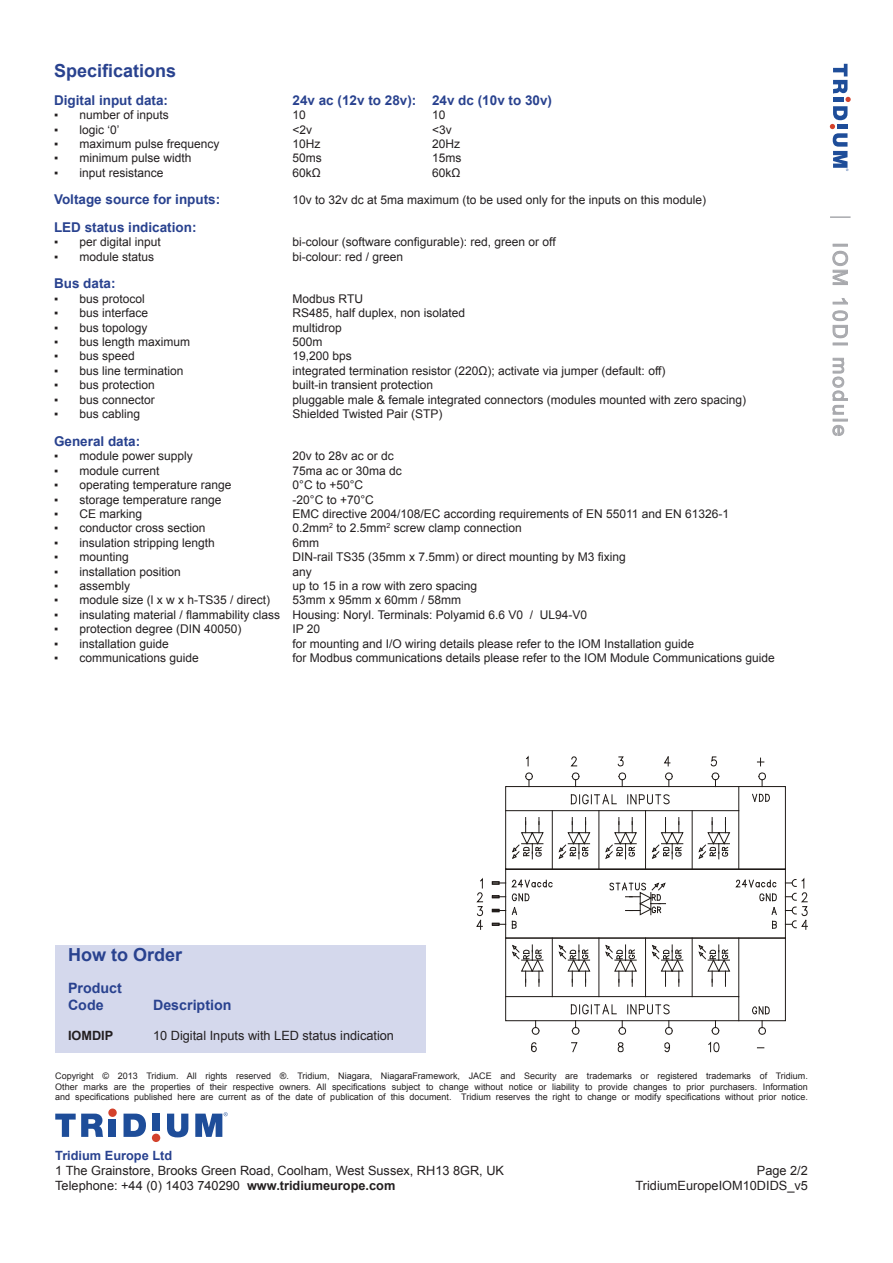
<style>
.page{position:relative;width:893px;height:1263px;background:#fff}
.page>*{position:absolute;margin:0;border:0;box-sizing:border-box;transform-origin:0 0}
.t1{font:19.95px "Arial";letter-spacing:.1em;color:#a8a9ad;scale:1.05 1}
.t2{font:700 18px "Arial";color:#29428f}
.t3{font:700 14.25px "Arial";color:#29428f}
.t4{font:700 13.5px "Arial";color:#29428f}
.t5{font:12.75px "Arial";color:#231f20}
.t6{font:700 12.75px "Arial";color:#29428f}
.t7{font:700 12.75px "Arial";color:#231f20}
.t8{font:12px "Arial";color:#231f20}
.t9{font:9px/10.8px "Arial";color:#231f20;text-align:justify}
.s1{font-weight:700}
</style>
<div class="page">
<svg style="left:55px;top:1113px;width:48px;height:24px"></svg>
<div style="left:109px;top:1120px;width:7px;height:17px;background:#1e4d99"></div>
<svg style="left:124px;top:1113px;width:22px;height:24px"></svg>
<div style="left:152px;top:1113px;width:8px;height:18px;background:#1e4d99"></div>
<svg style="left:167px;top:1113px;width:21px;height:24px"></svg>
<div style="left:108px;top:1108px;width:9px;height:9px;background:#d3422c;border-radius:50%"></div>
<div style="left:152px;top:1134px;width:8px;height:8px;background:#d3422c;border-radius:50%"></div>
<svg style="left:195px;top:1112px;width:33px;height:25px"></svg>
<svg style="left:830px;top:64px;width:21px;height:107px"></svg>
<svg style="left:832px;top:244px;width:16px;height:41px"></svg>
<svg style="left:832px;top:298px;width:16px;height:47px"></svg>
<svg style="left:832px;top:357px;width:16px;height:79px"></svg>
<hr style="left:830px;top:216px;width:20px;height:2px;background:#a8a9ad">
<div style="left:56px;top:945px;width:370px;height:107px;background:#d4d8ec"></div>
<hr style="left:552px;top:938px;width:1px;height:58px;background:#1f1a17">
<hr style="left:599px;top:938px;width:1px;height:58px;background:#1f1a17">
<hr style="left:645px;top:938px;width:1px;height:58px;background:#1f1a17">
<hr style="left:692px;top:938px;width:1px;height:58px;background:#1f1a17">
<hr style="left:738px;top:938px;width:1px;height:58px;background:#1f1a17">
<svg style="left:571px;top:756px;width:6px;height:10px"></svg>
<svg style="left:526px;top:755px;width:3px;height:11px"></svg>
<svg style="left:617px;top:756px;width:7px;height:10px"></svg>
<svg style="left:663px;top:756px;width:8px;height:10px"></svg>
<svg style="left:710px;top:756px;width:7px;height:10px"></svg>
<svg style="left:757px;top:758px;width:7px;height:8px"></svg>
<svg style="left:531px;top:1042px;width:6px;height:10px"></svg>
<svg style="left:572px;top:1042px;width:6px;height:10px"></svg>
<svg style="left:618px;top:1042px;width:6px;height:10px"></svg>
<svg style="left:664px;top:1042px;width:6px;height:10px"></svg>
<svg style="left:708px;top:1041px;width:12px;height:11px"></svg>
<svg style="left:476px;top:877px;width:7px;height:52px"></svg>
<svg style="left:752px;top:1006px;width:18px;height:9px"></svg>
<svg style="left:505px;top:996px;width:234px;height:39px"></svg>
<svg style="left:758px;top:1021px;width:8px;height:14px"></svg>
<svg style="left:492px;top:772px;width:316px;height:214px"></svg>
<p class="t2" style="left:54px;top:59px;width:124px">Specifications</p>
<p class="t4" style="left:54px;top:91px;width:116px">Digital input data:</p>
<p class="t4" style="left:293px;top:91px;width:261px">24v ac (12v to 28v): 24v dc (10v to 30v)</p>
<p class="t8" style="left:54px;top:107px;width:116px">▪ number of inputs</p>
<p class="t8" style="left:292px;top:107px;width:15px">10</p>
<p class="t8" style="left:432px;top:107px;width:15px">10</p>
<p class="t8" style="left:54px;top:122px;width:67px">▪ logic ‘0’</p>
<p class="t8" style="left:292px;top:122px;width:21px">&lt;2v</p>
<p class="t8" style="left:432px;top:122px;width:21px">&lt;3v</p>
<p class="t8" style="left:54px;top:136px;width:167px">▪ maximum pulse frequency</p>
<p class="t8" style="left:292px;top:136px;width:30px">10Hz</p>
<p class="t8" style="left:432px;top:136px;width:30px">20Hz</p>
<p class="t8" style="left:54px;top:150px;width:139px">▪ minimum pulse width</p>
<p class="t8" style="left:292px;top:150px;width:31px">50ms</p>
<p class="t8" style="left:432px;top:150px;width:31px">15ms</p>
<p class="t8" style="left:54px;top:165px;width:111px">▪ input resistance</p>
<p class="t8" style="left:292px;top:165px;width:30px">60kΩ</p>
<p class="t8" style="left:432px;top:165px;width:30px">60kΩ</p>
<p class="t4" style="left:54px;top:190px;width:168px">Voltage source for inputs:</p>
<p class="t8" style="left:292px;top:192px;width:415px">10v to 32v dc at 5ma maximum (to be used only for the inputs on this module)</p>
<p class="t4" style="left:54px;top:218px;width:144px">LED status indication:</p>
<p class="t8" style="left:54px;top:234px;width:108px">▪ per digital input</p>
<p class="t8" style="left:292px;top:234px;width:265px">bi-colour (software configurable): red, green or off</p>
<p class="t8" style="left:54px;top:248px;width:102px">▪ module status</p>
<p class="t8" style="left:292px;top:248px;width:112px">bi-colour: red / green</p>
<p class="t4" style="left:54px;top:275px;width:63px">Bus data:</p>
<p class="t8" style="left:54px;top:291px;width:92px">▪ bus protocol</p>
<p class="t8" style="left:292px;top:291px;width:72px">Modbus RTU</p>
<p class="t8" style="left:54px;top:305px;width:96px">▪ bus interface</p>
<p class="t8" style="left:292px;top:305px;width:174px">RS485, half duplex, non isolated</p>
<p class="t8" style="left:54px;top:320px;width:95px">▪ bus topology</p>
<p class="t8" style="left:292px;top:320px;width:51px">multidrop</p>
<p class="t8" style="left:54px;top:334px;width:138px">▪ bus length maximum</p>
<p class="t8" style="left:292px;top:334px;width:32px">500m</p>
<p class="t8" style="left:54px;top:348px;width:82px">▪ bus speed</p>
<p class="t8" style="left:292px;top:348px;width:61px">19,200 bps</p>
<p class="t8" style="left:54px;top:363px;width:131px">▪ bus line termination</p>
<p class="t8" style="left:292px;top:363px;width:374px">integrated termination resistor (220Ω); activate via jumper (default: off)</p>
<p class="t8" style="left:54px;top:377px;width:102px">▪ bus protection</p>
<p class="t8" style="left:292px;top:377px;width:142px">built-in transient protection</p>
<p class="t8" style="left:54px;top:392px;width:102px">▪ bus connector</p>
<p class="t8" style="left:292px;top:392px;width:455px">pluggable male &amp; female integrated connectors (modules mounted with zero spacing)</p>
<p class="t8" style="left:54px;top:406px;width:88px">▪ bus cabling</p>
<p class="t8" style="left:292px;top:406px;width:151px">Shielded Twisted Pair (STP)</p>
<p class="t4" style="left:54px;top:432px;width:88px">General data:</p>
<p class="t8" style="left:54px;top:448px;width:140px">▪ module power supply</p>
<p class="t8" style="left:292px;top:448px;width:103px">20v to 28v ac or dc</p>
<p class="t8" style="left:54px;top:463px;width:107px">▪ module current</p>
<p class="t8" style="left:292px;top:463px;width:111px">75ma ac or 30ma dc</p>
<p class="t8" style="left:54px;top:477px;width:179px">▪ operating temperature range</p>
<p class="t8" style="left:292px;top:477px;width:72px">0°C to +50°C</p>
<p class="t8" style="left:54px;top:491px;width:169px">▪ storage temperature range</p>
<p class="t8" style="left:292px;top:491px;width:83px">-20°C to +70°C</p>
<p class="t8" style="left:54px;top:506px;width:90px">▪ CE marking</p>
<p class="t8" style="left:292px;top:506px;width:438px">EMC directive 2004/108/EC according requirements of EN 55011 and EN 61326-1</p>
<p class="t8" style="left:54px;top:520px;width:153px">▪ conductor cross section</p>
<p class="t8" style="left:292px;top:520px;width:231px">0.2mm<sup>2</sup> to 2.5mm<sup>2</sup> screw clamp connection</p>
<p class="t8" style="left:54px;top:535px;width:162px">▪ insulation stripping length</p>
<p class="t8" style="left:292px;top:535px;width:28px">6mm</p>
<p class="t8" style="left:54px;top:549px;width:76px">▪ mounting</p>
<p class="t8" style="left:292px;top:549px;width:335px">DIN-rail TS35 (35mm x 7.5mm) or direct mounting by M3 fixing</p>
<p class="t8" style="left:54px;top:563px;width:128px">▪ installation position</p>
<p class="t8" style="left:292px;top:563px;width:21px">any</p>
<p class="t8" style="left:54px;top:578px;width:78px">▪ assembly</p>
<p class="t8" style="left:292px;top:578px;width:186px">up to 15 in a row with zero spacing</p>
<p class="t8" style="left:54px;top:592px;width:218px">▪ module size (l x w x h-TS35 / direct)</p>
<p class="t8" style="left:292px;top:592px;width:170px">53mm x 95mm x 60mm / 58mm</p>
<p class="t8" style="left:54px;top:607px;width:535px">▪ insulating material / flammability class Housing: Noryl. Terminals: Polyamid 6.6 V0 / UL94-V0</p>
<p class="t8" style="left:54px;top:621px;width:189px">▪ protection degree (DIN 40050)</p>
<p class="t8" style="left:292px;top:621px;width:29px">IP 20</p>
<p class="t8" style="left:54px;top:635px;width:116px">▪ installation guide</p>
<p class="t8" style="left:292px;top:635px;width:403px">for mounting and I/O wiring details please refer to the IOM Installation guide</p>
<p class="t8" style="left:54px;top:650px;width:146px">▪ communications guide</p>
<p class="t8" style="left:292px;top:650px;width:484px">for Modbus communications details please refer to the IOM Module Communications guide</p>
<p class="t1" style="left:853px;top:242px;width:186px;rotate:90deg">IOM 10DI module</p>
<p class="t2" style="left:68px;top:943px;width:116px">How to Order</p>
<p class="t3" style="left:68px;top:978px;width:55px">Product</p>
<p class="t3" style="left:68px;top:995px;width:37px">Code</p>
<p class="t3" style="left:153px;top:995px;width:80px">Description</p>
<p class="t7" style="left:68px;top:1027px;width:47px">IOMDIP</p>
<p class="t5" style="left:153px;top:1027px;width:242px">10 Digital Inputs with LED status indication</p>
<p class="t9" style="left:55px;top:1070px;width:754px">Copyright © 2013 Tridium. All rights reserved ®. Tridium, Niagara, NiagaraFramework, JACE and Security are trademarks or registered trademarks of Tridium.<br>Other marks are the properties of their respective owners. All specifications subject to change without notice or liability to provide changes to prior purchasers. Information and specifications published here are current as of the date of publication of this document. Tridium reserves the right to change or modify specifications without prior notice.</p>
<p class="t6" style="left:55px;top:1146px;width:118px">Tridium Europe Ltd</p>
<p class="t5" style="left:55px;top:1162px;width:450px">1 The Grainstore, Brooks Green Road, Coolham, West Sussex, RH13 8GR, UK</p>
<p class="t5" style="left:55px;top:1177px;width:342px">Telephone: +44 (0) 1403 740290 <span class="s1">www.tridiumeurope.com</span></p>
<p class="t5" style="left:757px;top:1162px;width:53px">Page 2/2</p>
<p class="t5" style="left:636px;top:1177px;width:174px">TridiumEuropeIOM10DIDS_v5</p>
</div>
